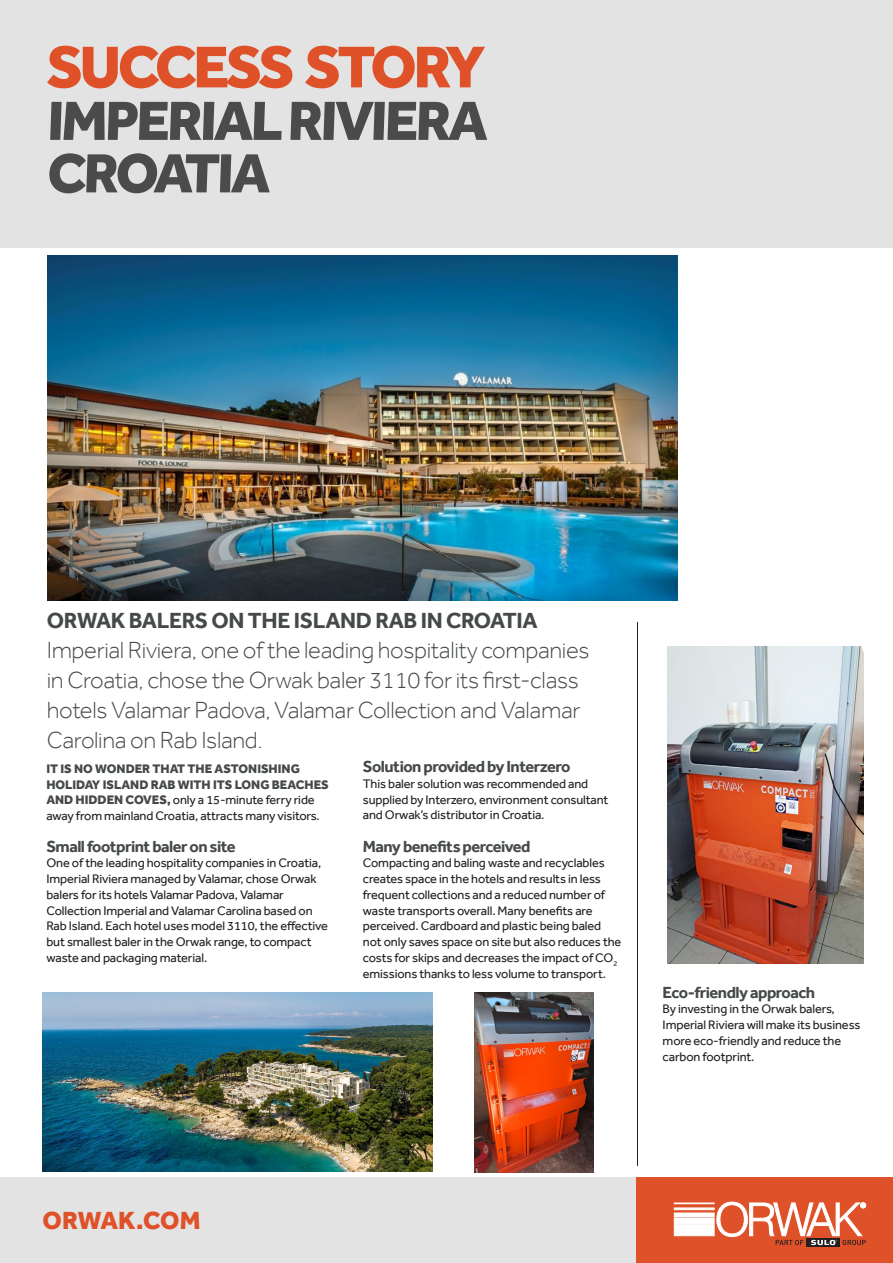
<style>
.page{position:relative;width:893px;height:1263px;background:#fff}
.page>*{position:absolute;margin:0;border:0;box-sizing:border-box;transform-origin:0 0}
.t1{font:800 60.9px "Effra";letter-spacing:-.055em;color:#df5129}
.t2{font:800 57px "Effra";color:#4b4b4b}
.Headline_3{font:800 25.5px "Effra";letter-spacing:-.005em;color:#df5129}
.Intro{font:300 24px/30px "Effra";letter-spacing:-.015em;color:#454949}
.Intro-2{font:700 22.5px "Effra";letter-spacing:-.015em;color:#454949}
.t3{font:700 16.5px "Effra";letter-spacing:-.03em;color:#454949}
.t4{font:12.75px/15.8px "Effra";letter-spacing:-.01em;color:#231f20}
.t5{font:800 12.75px/15.8px "Effra";color:#454949}
.s1{font-weight:400;color:#231f20}
</style>
<div class="page">
<div style="left:0;top:1178px;width:637px;height:85px;background:#e3e3e3"></div>
<div style="left:637px;top:1178px;width:256px;height:85px;background:#df5129"></div>
<div style="left:674px;top:1225px;width:40px;height:11px;background:#fff;border:1px solid #fff"></div>
<div style="left:674px;top:1218px;width:40px;height:6px;background:#fff"></div>
<hr style="left:674px;top:1213px;width:40px;height:4px;background:#fff">
<div style="left:674px;top:1208px;width:40px;height:2px;background:#fff;border:1px solid #fff"></div>
<div style="left:674px;top:1203px;width:40px;height:1px;border:1px solid #fff"></div>
<svg style="left:807px;top:1245px;width:33px;height:2px"></svg>
<svg style="left:716px;top:1202px;width:150px;height:43px"></svg>
<div style="left:0;top:0;width:893px;height:247px;background:#e3e3e3"></div>
<img style="left:48px;top:255px;width:629px;height:346px">
<img style="left:43px;top:993px;width:389px;height:178px">
<img style="left:668px;top:646px;width:195px;height:317px">
<img style="left:475px;top:993px;width:119px;height:179px">
<hr style="left:637px;top:622px;width:1px;height:544px;background:#231f20">
<p class="t1" style="left:47px;top:31px;width:440px">SUCCESS STORY</p>
<p class="t2" style="left:47px;top:87px;width:446px">IMPERIAL RIVIERA</p>
<p class="t2" style="left:47px;top:139px;width:229px">CROATIA</p>
<p class="Intro-2" style="left:47px;top:607px;width:492px">ORWAK BALERS ON THE ISLAND RAB IN CROATIA</p>
<p class="Intro" style="left:47px;top:635px;width:544px">Imperial Riviera, one of the leading hospitality companies in Croatia, chose the Orwak baler 3110 for its first-class hotels Valamar Padova, Valamar Collection and Valamar Carolina on Rab Island.</p>
<p class="t5" style="left:46px;top:761px;width:284px">IT IS NO WONDER THAT THE ASTONISHING HOLIDAY ISLAND RAB WITH ITS LONG BEACHES AND HIDDEN COVES, <span class="s1">only a 15-minute ferry ride away from mainland Croatia, attracts many visitors.</span></p>
<p class="t3" style="left:46px;top:836px;width:191px">Small footprint baler on site</p>
<p class="t4" style="left:46px;top:855px;width:283px">One of the leading hospitality companies in Croatia, Imperial Riviera managed by Valamar, chose Orwak balers for its hotels Valamar Padova, Valamar Collection Imperial and Valamar Carolina based on Rab Island. Each hotel uses model 3110, the effective but smallest baler in the Orwak range, to compact waste and packaging material.</p>
<p class="t3" style="left:363px;top:757px;width:209px">Solution provided by Interzero</p>
<p class="t4" style="left:363px;top:776px;width:247px">This baler solution was recommended and supplied by Interzero, environment consultant and Orwak’s distributor in Croatia.</p>
<p class="t3" style="left:363px;top:836px;width:169px">Many benefits perceived</p>
<p class="t4" style="left:363px;top:855px;width:260px">Compacting and baling waste and recyclables creates space in the hotels and results in less frequent collections and a reduced number of waste transports overall. Many benefits are perceived. Cardboard and plastic being baled not only saves space on site but also reduces the costs for skips and decreases the impact of CO<sub>2 </sub>emissions thanks to less volume to transport.</p>
<p class="t3" style="left:663px;top:982px;width:154px">Eco-friendly approach</p>
<p class="t4" style="left:663px;top:1001px;width:199px">By investing in the Orwak balers,<br>Imperial Riviera will make its business more eco-friendly and reduce the carbon footprint.</p>
<p class="Headline_3" style="left:43px;top:1205px;width:159px">ORWAK.COM</p>
</div>
